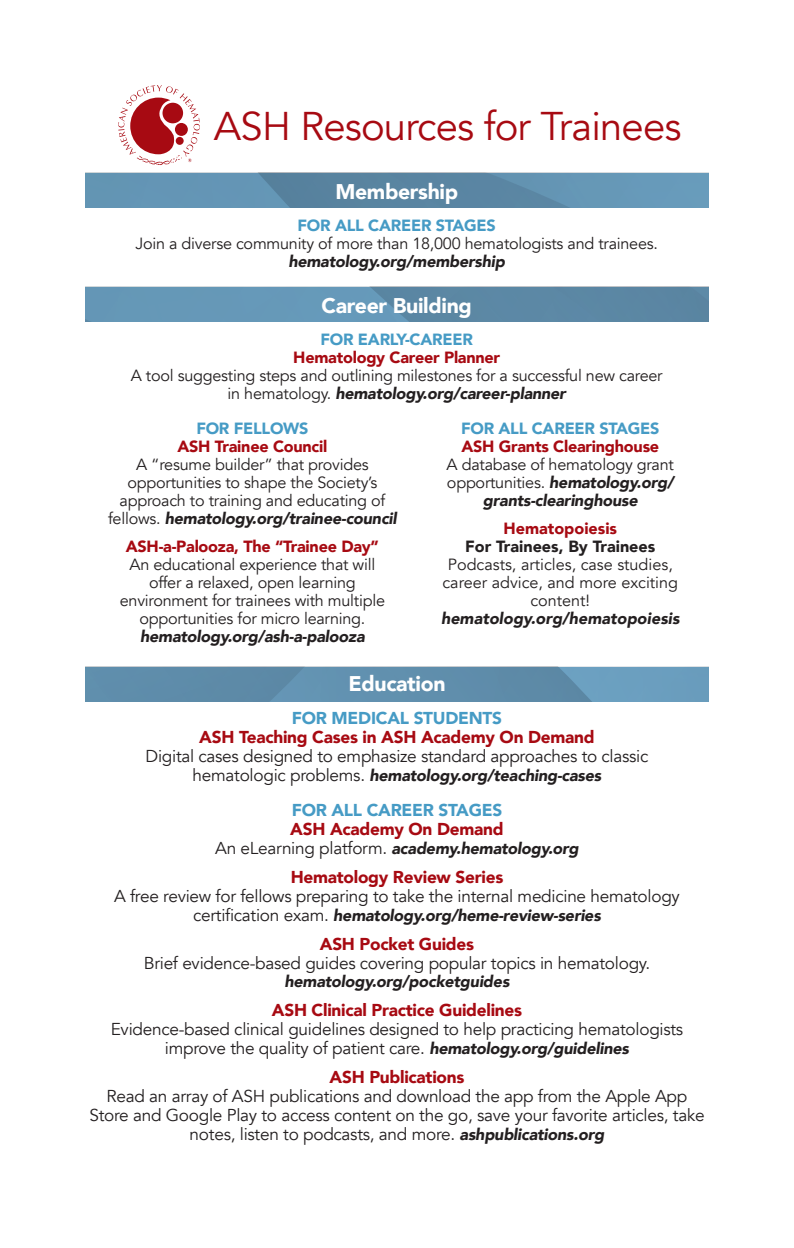
<style>
.page{position:relative;width:794px;height:1248px;background:#fff}
.page>*{position:absolute;margin:0;border:0;box-sizing:border-box;transform-origin:0 0}
.t1{font:40px "Avenir";letter-spacing:-.02em;color:#a70a12}
.t2{font:900 21.2px "Avenir";letter-spacing:-.015em;color:#fff}
.t3{font:17.2px/19px "Avenir";letter-spacing:-.015em;color:#231f20;text-align:center}
.t4{font:900 17.2px "Avenir";letter-spacing:-.015em;color:#a70a12}
.t5{font:900 17.2px "Avenir";letter-spacing:-.015em;color:#469bc5}
.t6{font:16.2px/18px "Avenir";letter-spacing:-.015em;color:#231f20;text-align:center}
.t7{font:italic 900 16.2px "Avenir";letter-spacing:-.015em;color:#231f20}
.t8{font:900 16.2px "Avenir";letter-spacing:-.015em;color:#a70a12}
.t9{font:900 16.2px "Avenir";letter-spacing:-.015em;color:#469bc5}
.t10{font:900 16.2px "Avenir";color:#231f20}
.s1{font-weight:900;font-style:italic}
.s2{font-weight:400;font-style:normal;font-size:17.2px}
.s3{font-weight:900;font-style:italic;font-size:16.2px}
</style>
<div class="page">
<svg style="left:87px;top:173px;width:620px;height:35px;background:#5f8ead"></svg>
<svg style="left:87px;top:287px;width:620px;height:35px;background:#608fad"></svg>
<svg style="left:87px;top:667px;width:620px;height:34px;background:#6190af"></svg>
<svg style="left:118px;top:85px;width:82px;height:80px"></svg>
<h1 class="t1" style="left:214px;top:102px;width:469px">ASH Resources for Trainees</h1>
<h2 class="t2" style="left:335px;top:174px;width:124px">Membership</h2>
<p class="t9" style="left:297px;top:212px;width:200px">FOR ALL CAREER STAGES</p>
<p class="t6" style="left:136px;top:235px;width:524px">Join a diverse community of more than 18,000 hematologists and trainees.</p>
<p class="t7" style="left:288px;top:248px;width:218px">hematology.org/membership</p>
<h2 class="t2" style="left:321px;top:287px;width:152px">Career Building</h2>
<p class="t9" style="left:320px;top:325px;width:154px">FOR EARLY-CAREER</p>
<p class="t8" style="left:293px;top:343px;width:208px">Hematology Career Planner</p>
<p class="t6" style="left:131px;top:366px;width:533px">A tool suggesting steps and outlining milestones for a successful new career in hematology. <span class="s1">hematology.org/career-planner</span></p>
<p class="t9" style="left:196px;top:414px;width:114px">FOR FELLOWS</p>
<p class="t8" style="left:177px;top:432px;width:151px">ASH Trainee Council</p>
<p class="t6" style="left:108px;top:455px;width:290px">A “resume builder” that provides opportunities to shape the Society’s approach to training and educating of fellows. <span class="s1">hematology.org/trainee-council</span></p>
<p class="t8" style="left:126px;top:532px;width:255px">ASH-a-Palooza, The “Trainee Day”</p>
<p class="t6" style="left:120px;top:555px;width:267px">An educational experience that will offer a relaxed, open learning environment for trainees with multiple opportunities for micro learning.</p>
<p class="t7" style="left:140px;top:622px;width:226px">hematology.org/ash-a-palooza</p>
<p class="t9" style="left:461px;top:414px;width:200px">FOR ALL CAREER STAGES</p>
<p class="t8" style="left:461px;top:432px;width:199px">ASH Grants Clearinghouse</p>
<p class="t6" style="left:446px;top:455px;width:229px">A database of hematology grant opportunities. <span class="s1">hematology.org/ grants-clearinghouse</span></p>
<p class="t8" style="left:503px;top:514px;width:115px">Hematopoiesis</p>
<p class="t10" style="left:465px;top:532px;width:192px">For Trainees, By Trainees</p>
<p class="t6" style="left:442px;top:555px;width:237px">Podcasts, articles, case studies, career advice, and more exciting content!</p>
<p class="t7" style="left:441px;top:604px;width:240px">hematology.org/hematopoiesis</p>
<h2 class="t2" style="left:348px;top:665px;width:99px">Education</h2>
<p class="t5" style="left:292px;top:702px;width:212px">FOR MEDICAL STUDENTS</p>
<p class="t4" style="left:199px;top:721px;width:397px">ASH Teaching Cases in ASH Academy On Demand</p>
<p class="t3" style="left:145px;top:746px;width:504px">Digital cases designed to emphasize standard approaches to classic</p>
<p class="t7" style="left:192px;top:761px;width:410px"><span class="s2">hematologic problems.</span> hematology.org/teaching-cases</p>
<p class="t5" style="left:292px;top:794px;width:212px">FOR ALL CAREER STAGES</p>
<p class="t4" style="left:290px;top:813px;width:215px">ASH Academy On Demand</p>
<p class="t7" style="left:215px;top:834px;width:365px"><span class="s2">An eLearning platform.</span> academy.hematology.org</p>
<p class="t4" style="left:291px;top:861px;width:214px">Hematology Review Series</p>
<p class="t3" style="left:114px;top:886px;width:567px">A free review for fellows preparing to take the internal medicine hematology</p>
<p class="t7" style="left:193px;top:901px;width:409px"><span class="s2">certification exam.</span> hematology.org/heme-review-series</p>
<p class="t4" style="left:320px;top:928px;width:156px">ASH Pocket Guides</p>
<p class="t3" style="left:144px;top:953px;width:508px">Brief evidence-based guides covering popular topics in hematology.</p>
<p class="t7" style="left:284px;top:967px;width:226px">hematology.org/pocketguides</p>
<p class="t4" style="left:272px;top:994px;width:252px">ASH Clinical Practice Guidelines</p>
<p class="t3" style="left:111px;top:1019px;width:574px">Evidence-based clinical guidelines designed to help practicing hematologists improve the quality of patient care. <span class="s3">hematology.org/guidelines</span></p>
<p class="t4" style="left:329px;top:1061px;width:136px">ASH Publications</p>
<p class="t3" style="left:89px;top:1086px;width:617px">Read an array of ASH publications and download the app from the Apple App<br>Store and Google Play to access content on the go, save your favorite articles, take notes, listen to podcasts, and more. <span class="s3">ashpublications.org</span></p>
</div>
